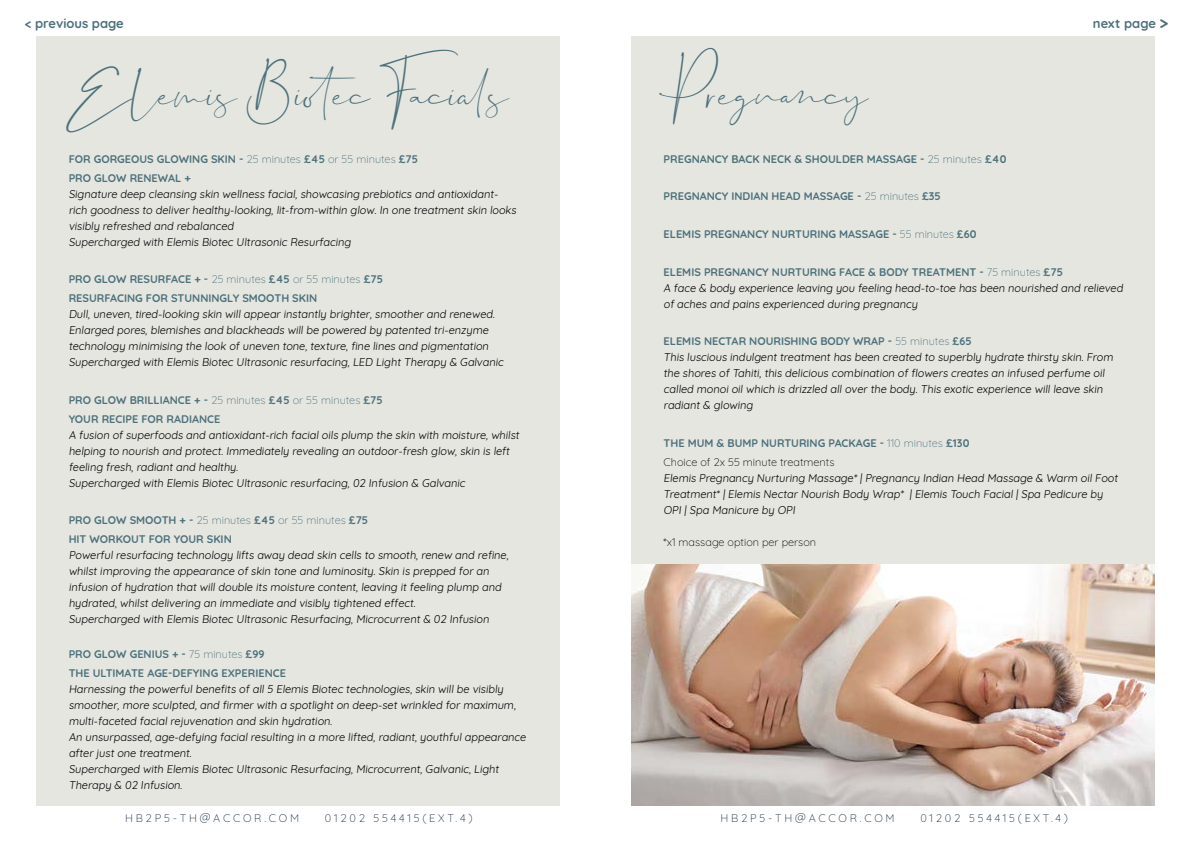
<style>
.page{position:relative;width:1191px;height:842px;background:#fff}
.page>*{position:absolute;margin:0;border:0;box-sizing:border-box;transform-origin:0 0}
.t1{font:22px "Dalmatins";color:#4c717b}
.t2{font:700 13px "Quicksand";color:#4c717b}
.t3{font:11px/16px "Quicksand";color:#000}
.t4{font:700 11px/18.8px "Quicksand";color:#4c717b}
.t5{font:300 11px "Quicksand";letter-spacing:.25em;color:#122942}
.t6{font:300 11px "Quicksand";color:#000}
.s1{font-size:17px}
.s2{font-weight:300}
.s3{font-weight:700;color:#4c717b}
.s4{font-weight:300;color:#4c717b}
.s5{font-weight:300;color:#000}
</style>
<div class="page">
<div style="left:36px;top:36px;width:523px;height:770px;background:#e6e6e1"></div>
<div style="left:631px;top:36px;width:524px;height:770px;background:#e6e6e1"></div>
<img style="left:631px;top:564px;width:524px;height:242px">
<p class="t2" style="left:25px;top:13px;width:100px">&lt; previous page</p>
<p class="t2" style="left:1093px;top:12px;width:77px">next page <span class="s1">&gt;</span></p>
<h1 class="t1" style="left:67px;top:84px;width:443px">Elemis Biotec Facials</h1>
<p class="t4" style="left:69px;top:148px;width:351px">FOR GORGEOUS GLOWING SKIN - <span class="s2">25 minutes</span> £45 <span class="s2">or 55 minutes</span> £75<br>PRO GLOW RENEWAL +</p>
<p class="t3" style="left:69px;top:184px;width:451px">Signature deep cleansing skin wellness facial, showcasing prebiotics and antioxidant&shy;rich goodness to deliver healthy-looking, lit-from-within glow. In one treatment skin looks visibly refreshed and rebalanced<br>Supercharged with Elemis Biotec Ultrasonic Resurfacing</p>
<p class="t4" style="left:69px;top:269px;width:316px">PRO GLOW RESURFACE + - <span class="s2">25 minutes</span> £45 <span class="s2">or 55 minutes</span> £75<br>RESURFACING FOR STUNNINGLY SMOOTH SKIN</p>
<p class="t3" style="left:69px;top:305px;width:438px">Dull, uneven, tired-looking skin will appear instantly brighter, smoother and renewed.<br>Enlarged pores, blemishes and blackheads will be powered by patented tri-enzyme technology minimising the look of uneven tone, texture, fine lines and pigmentation Supercharged with Elemis Biotec Ultrasonic resurfacing, LED Light Therapy &amp; Galvanic</p>
<p class="t4" style="left:69px;top:389px;width:316px">PRO GLOW BRILLIANCE + - <span class="s2">25 minutes</span> £45 <span class="s2">or 55 minutes</span> £75<br>YOUR RECIPE FOR RADIANCE</p>
<p class="t3" style="left:69px;top:425px;width:454px">A fusion of superfoods and antioxidant-rich facial oils plump the skin with moisture, whilst helping to nourish and protect. Immediately revealing an outdoor-fresh glow, skin is left feeling fresh, radiant and healthy.<br>Supercharged with Elemis Biotec Ultrasonic resurfacing, 02 Infusion &amp; Galvanic</p>
<p class="t4" style="left:69px;top:510px;width:301px">PRO GLOW SMOOTH + - <span class="s2">25 minutes</span> £45 <span class="s2">or 55 minutes</span> £75<br>HIT WORKOUT FOR YOUR SKIN</p>
<p class="t3" style="left:69px;top:546px;width:443px">Powerful resurfacing technology lifts away dead skin cells to smooth, renew and refine, whilst improving the appearance of skin tone and luminosity. Skin is prepped for an infusion of hydration that will double its moisture content, leaving it feeling plump and hydrated, whilst delivering an immediate and visibly tightened effect.<br>Supercharged with Elemis Biotec Ultrasonic Resurfacing, Microcurrent &amp; 02 Infusion</p>
<p class="t4" style="left:69px;top:644px;width:219px">PRO GLOW GENIUS + - <span class="s2">75 minutes</span> £99<br>THE ULTIMATE AGE-DEFYING EXPERIENCE</p>
<p class="t3" style="left:69px;top:680px;width:461px">Harnessing the powerful benefits of all 5 Elemis Biotec technologies, skin will be visibly smoother, more sculpted, and firmer with a spotlight on deep-set wrinkled for maximum, multi-faceted facial rej uvenation and skin hydration.<br>An unsurpassed, age-defying facial resulting in a more lifted, radiant, youthful appearance after j ust one treatment.<br>Supercharged with Elemis Biotec Ultrasonic Resurfacing, Microcurrent, Galvanic, Light Therapy &amp; 02 Infusion.</p>
<h1 class="t1" style="left:663px;top:84px;width:206px">Pregnancy</h1>
<p class="t4" style="left:663px;top:148px;width:344px">PREGNANCY BACK NECK &amp; SHOULDER MASSAGE - <span class="s2">25 minutes</span> £40</p>
<p class="t4" style="left:663px;top:186px;width:279px">PREGNANCY INDIAN HEAD MASSAGE - <span class="s2">25 minutes</span> £35</p>
<p class="t4" style="left:663px;top:224px;width:314px">ELEMIS PREGNANCY NURTURING MASSAGE - <span class="s2">55 minutes</span> £60</p>
<p class="t3" style="left:663px;top:263px;width:463px"><span class="s3">ELEMIS PREGNANCY NURTURING FACE &amp; BODY TREATMENT -</span> <span class="s4">75 minutes</span> <span class="s3">£75<br></span>A face &amp; body experience leaving you feeling head-to-toe has been nourished and relieved of aches and pains experienced during pregnancy</p>
<p class="t3" style="left:663px;top:332px;width:453px"><span class="s3">ELEMIS NECTAR NOURISHING BODY WRAP -</span> <span class="s4">55 minutes</span> <span class="s3">£65<br></span>This luscious indulgent treatment has been created to superbly hydrate thirsty skin. From the shores of Tahiti, this delicious combination of flowers creates an infused perfume oil called monoi oil which is drizzled all over the body. This exotic experience will leave skin radiant &amp; glowing</p>
<p class="t4" style="left:663px;top:433px;width:307px">THE MUM &amp; BUMP NURTURING PACKAGE - <span class="s2">110 minutes</span> £130<br><span class="s5">Choice of 2x 55 minute treatments</span></p>
<p class="t3" style="left:663px;top:469px;width:457px">Elemis Pregnancy Nurturing Massage* | Pregnancy Indian Head Massage &amp; Warm oil Foot<br>Treatment* | Elemis Nectar Nourish Body Wrap* | Elemis Touch Facial | Spa Pedicure by<br>OPI | Spa Manicure by OPI</p>
<p class="t6" style="left:663px;top:533px;width:154px">*x1 massage option per person</p>
<p class="t5" style="left:125px;top:809px;width:176px">HB2P5-TH@ACCOR.COM</p>
<p class="t5" style="left:325px;top:809px;width:149px">01202 554415(EXT.4)</p>
<p class="t5" style="left:720px;top:809px;width:176px">HB2P5-TH@ACCOR.COM</p>
<p class="t5" style="left:920px;top:809px;width:149px">01202 554415(EXT.4)</p>
</div>
